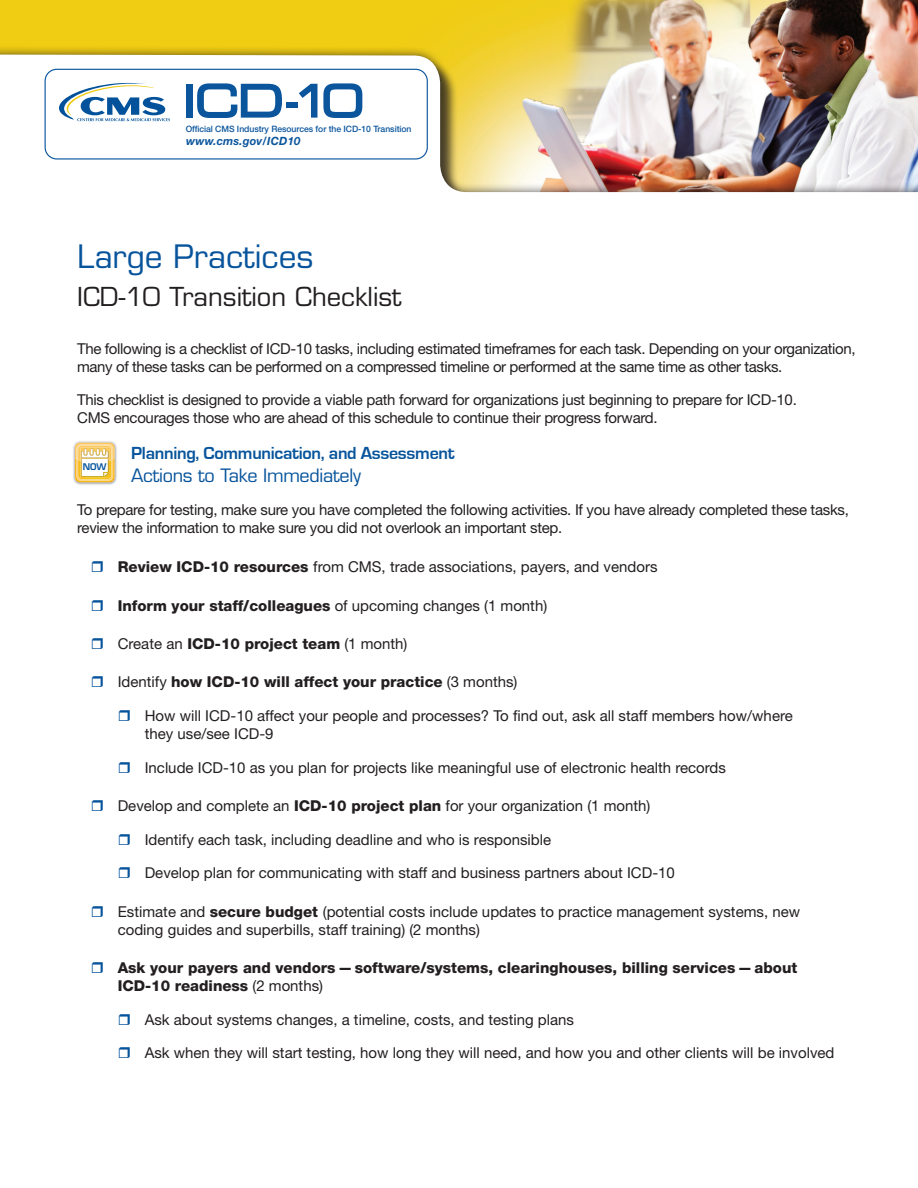
<style>
.page{position:relative;width:918px;height:1188px;background:#fff}
.page>*{position:absolute;margin:0;border:0;box-sizing:border-box;transform-origin:0 0}
.t1{font:31.5px "Eurostile";color:#07549c}
.t2{font:25.5px "Eurostile";color:#231f20}
.t3{font:700 18px "Eurostile";letter-spacing:-.015em;color:#07549c}
.t4{font:18px "Eurostile";letter-spacing:-.015em;color:#07549c}
.t5{font:15px/18px "Helvetica Neue";color:#231f20}
.t6{font:15px/18px "Helvetica Neue";letter-spacing:-.02em;color:#231f20}
.t7{font:800 15px/18px "Helvetica Neue";color:#231f20}
.t8{font:15px/18px "Helvetica Neue";letter-spacing:-.025em;color:#231f20}
.t9{font:italic 700 11.4px "Helvetica Neue";letter-spacing:.02em;color:#0b559d}
.t10{font:600 9px "Eurostile";color:#07549c}
.t11{font:500 8.85px "Helvetica Neue";letter-spacing:-.005em;color:#0b559d}
.s1{font-weight:800}
.s2{font-weight:400}
</style>
<div class="page">
<img style="left:0;top:0;width:918px;height:45px">
<img style="left:44px;top:55px;width:874px;height:138px">
<img style="left:73px;top:441px;width:44px;height:44px">
<img style="left:75px;top:459px;width:40px;height:23px">
<img style="left:75px;top:443px;width:40px;height:16px">
<img style="left:77px;top:444px;width:36px;height:37px">
<img style="left:81px;top:463px;width:28px;height:14px">
<img style="left:81px;top:448px;width:28px;height:15px">
<svg style="left:82px;top:449px;width:26px;height:27px"></svg>
<div style="left:286px;top:102px;width:12px;height:6px;background:#0b559d"></div>
<div style="left:186px;top:84px;width:7px;height:34px;background:#0b559d"></div>
<svg style="left:197px;top:83px;width:85px;height:35px"></svg>
<div style="left:45px;top:69px;width:383px;height:91px;border:1px solid #0b559d;border-radius:12px"></div>
<svg style="left:299px;top:84px;width:18px;height:34px"></svg>
<svg style="left:323px;top:83px;width:39px;height:35px"></svg>
<svg style="left:59px;top:83px;width:111px;height:38px"></svg>
<p class="t11" style="left:186px;top:124px;width:227px">Official CMS Industry Resources for the ICD-10 Transition</p>
<p class="t9" style="left:186px;top:134px;width:116px">www.cms.gov/ICD10</p>
<h1 class="t1" style="left:77px;top:238px;width:238px">Large Practices</h1>
<h1 class="t2" style="left:77px;top:281px;width:326px">ICD-10 Transition Checklist</h1>
<p class="t8" style="left:77px;top:339px;width:780px">The following is a checklist of ICD-10 tasks, including estimated timeframes for each task. Depending on your organization, many of these tasks can be performed on a compressed timeline or performed at the same time as other tasks.</p>
<p class="t6" style="left:77px;top:390px;width:721px">This checklist is designed to provide a viable path forward for organizations just beginning to prepare for ICD-10.<br>CMS encourages those who are ahead of this schedule to continue their progress forward.</p>
<p class="t10" style="left:83px;top:461px;width:25px">NOW</p>
<h2 class="t3" style="left:131px;top:444px;width:325px">Planning, Communication, and Assessment</h2>
<h3 class="t4" style="left:131px;top:465px;width:231px">Actions to Take Immediately</h3>
<p class="t6" style="left:77px;top:501px;width:773px">To prepare for testing, make sure you have completed the following activities. If you have already completed these tasks, review the information to make sure you did not overlook an important step.</p>
<p class="t5" style="left:118px;top:558px;width:541px"><span class="s1">Review ICD-10 resources</span> from CMS, trade associations, payers, and vendors</p>
<p class="t7" style="left:118px;top:596px;width:431px">Inform your staff/colleagues <span class="s2">of upcoming changes (1 month)</span></p>
<p class="t7" style="left:118px;top:635px;width:291px"><span class="s2">Create an</span> ICD-10 project team <span class="s2">(1 month)</span></p>
<p class="t7" style="left:118px;top:673px;width:401px"><span class="s2">Identify</span> how ICD-10 will affect your practice <span class="s2">(3 months)</span></p>
<p class="t5" style="left:145px;top:706px;width:650px">How will ICD-10 affect your people and processes? To find out, ask all staff members how/where they use/see ICD-9</p>
<p class="t5" style="left:145px;top:758px;width:583px">Include ICD-10 as you plan for projects like meaningful use of electronic health records</p>
<p class="t5" style="left:118px;top:796px;width:534px">Develop and complete an <span class="s1">ICD-10 project plan</span> for your organization (1 month)</p>
<p class="t5" style="left:145px;top:830px;width:408px">Identify each task, including deadline and who is responsible</p>
<p class="t5" style="left:145px;top:864px;width:532px">Develop plan for communicating with staff and business partners about ICD-10</p>
<p class="t5" style="left:118px;top:902px;width:684px">Estimate and <span class="s1">secure budget</span> (potential costs include updates to practice management systems, new coding guides and superbills, staff training) (2 months)</p>
<p class="t7" style="left:118px;top:959px;width:681px">Ask your payers and vendors — software/systems, clearinghouses, billing services—about<br>ICD-10 readiness <span class="s2">(2 months)</span></p>
<p class="t5" style="left:145px;top:1010px;width:431px">Ask about systems changes, a timeline, costs, and testing plans</p>
<p class="t5" style="left:145px;top:1044px;width:691px">Ask when they will start testing, how long they will need, and how you and other clients will be involved</p>
</div>
